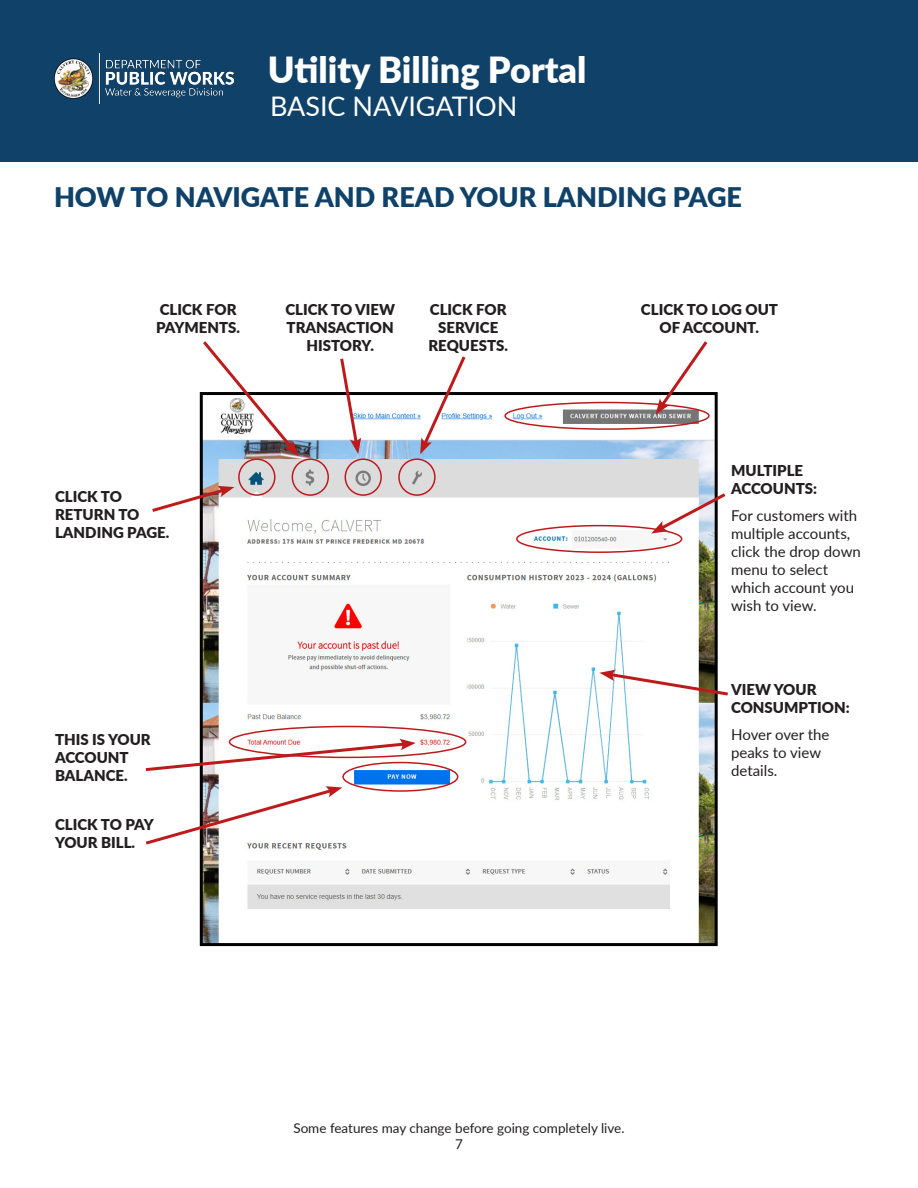
<style>
.page{position:relative;width:918px;height:1188px;background:#fff}
.page>*{position:absolute;margin:0;border:0;box-sizing:border-box;transform-origin:0 0}
.t1{font:900 36px "Lato";color:#fff}
.t2{font:900 27px "Lato";color:#104169}
.t3{font:27px "Lato";color:#fff}
.t4{font:900 15px/18px "Lato";color:#231f20}
.t5{font:15px/18px "Lato";color:#231f20}
.t6{font:13.5px/16.2px "Lato";color:#231f20;text-align:center}
</style>
<div class="page">
<div style="left:0;top:0;width:918px;height:162px;background:#104169"></div>
<img style="left:54px;top:54px;width:180px;height:49px">
<img style="left:204px;top:401px;width:510px;height:541px">
<div style="left:200px;top:392px;width:518px;height:554px;border:3px solid #000"></div>
<div style="left:516px;top:525px;width:166px;height:28px;border:2px solid #be1a1c;border-radius:50%"></div>
<div style="left:229px;top:726px;width:237px;height:32px;border:2px solid #be1a1c;border-radius:50%"></div>
<div style="left:504px;top:402px;width:206px;height:28px;border:2px solid #be1a1c;border-radius:50%"></div>
<svg style="left:145px;top:739px;width:271px;height:34px"></svg>
<svg style="left:651px;top:491px;width:75px;height:43px"></svg>
<svg style="left:656px;top:341px;width:54px;height:74px"></svg>
<svg style="left:145px;top:786px;width:197px;height:61px"></svg>
<div style="left:342px;top:762px;width:116px;height:30px;border:2px solid #be1a1c;border-radius:50%"></div>
<svg style="left:599px;top:670px;width:129px;height:27px"></svg>
<div style="left:292px;top:458px;width:37px;height:38px;border:2px solid #be1a1c;border-radius:50%"></div>
<div style="left:238px;top:458px;width:38px;height:38px;border:2px solid #be1a1c;border-radius:50%"></div>
<div style="left:345px;top:458px;width:37px;height:38px;border:2px solid #be1a1c;border-radius:50%"></div>
<div style="left:398px;top:458px;width:38px;height:38px;border:2px solid #be1a1c;border-radius:50%"></div>
<svg style="left:152px;top:486px;width:82px;height:28px"></svg>
<svg style="left:200px;top:341px;width:99px;height:115px"></svg>
<svg style="left:338px;top:358px;width:23px;height:96px"></svg>
<svg style="left:420px;top:356px;width:48px;height:98px"></svg>
<h1 class="t1" style="left:268px;top:43px;width:320px">Utility Billing Portal</h1>
<p class="t3" style="left:270px;top:87px;width:249px">BASIC NAVIGATION</p>
<p class="t2" style="left:54px;top:177px;width:690px">HOW TO NAVIGATE AND READ YOUR LANDING PAGE</p>
<p class="t4" style="left:156px;top:300px;width:85px">CLICK FOR<br>PAYMENTS.</p>
<p class="t4" style="left:285px;top:300px;width:111px;text-align:center">CLICK TO VIEW<br>TRANSACTION<br>HISTORY.</p>
<p class="t4" style="left:428px;top:300px;width:81px;text-align:center">CLICK FOR<br>SERVICE<br>REQUESTS.</p>
<p class="t4" style="left:55px;top:487px;width:116px">CLICK TO<br>RETURN TO<br>LANDING PAGE.</p>
<p class="t4" style="left:55px;top:730px;width:97px">THIS IS YOUR<br>ACCOUNT<br>BALANCE.</p>
<p class="t4" style="left:55px;top:814px;width:100px">CLICK TO PAY<br>YOUR BILL.</p>
<p class="t4" style="left:641px;top:300px;width:139px;text-align:center">CLICK TO LOG OUT<br>OF ACCOUNT.</p>
<p class="t4" style="left:731px;top:461px;width:87px">MULTIPLE<br>ACCOUNTS:</p>
<p class="t5" style="left:731px;top:506px;width:131px">For customers with multiple accounts, click the drop down menu to select which account you wish to view.</p>
<p class="t4" style="left:731px;top:679px;width:120px">VIEW YOUR<br>CONSUMPTION:</p>
<p class="t5" style="left:731px;top:725px;width:100px">Hover over the peaks to view details.</p>
<p class="t6" style="left:293px;top:1119px;width:333px">Some features may change before going completely live.<br>7</p>
</div>
